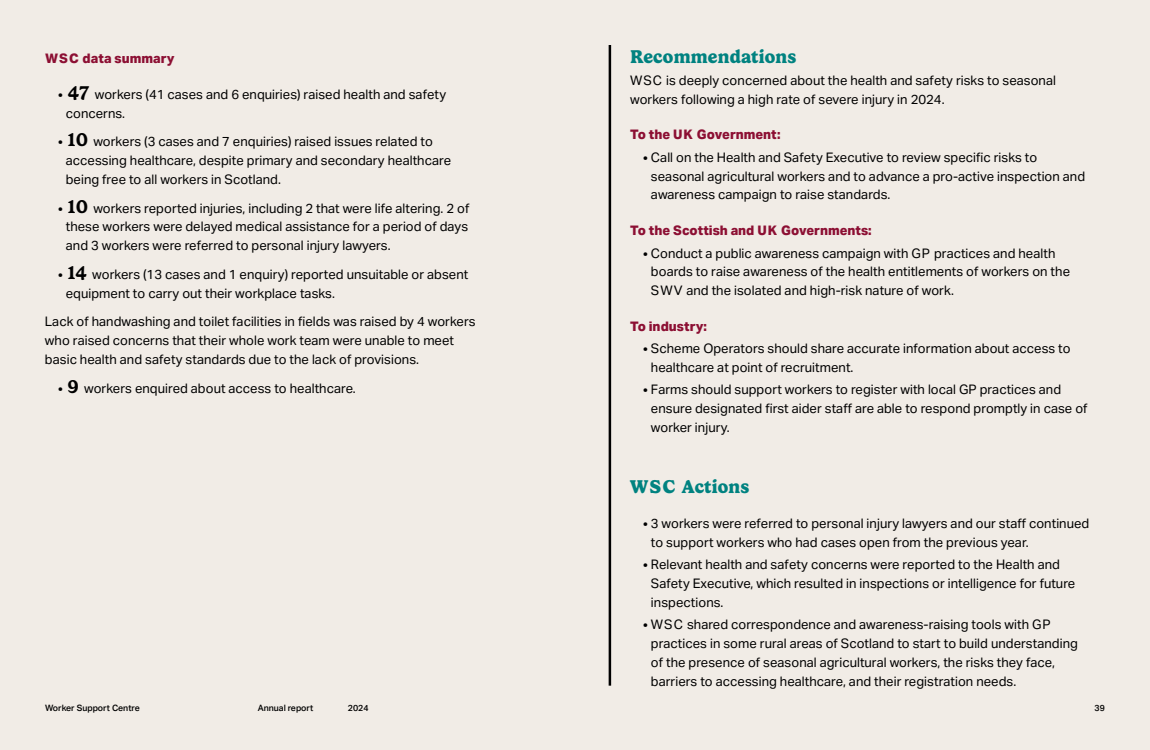
<style>
.page{position:relative;width:1150px;height:750px;background:#f1ece6}
.page>*{position:absolute;margin:0;border:0;box-sizing:border-box;transform-origin:0 0}
.t1{font:700 18.75px "Gelica";letter-spacing:.01em;color:#008280}
.t2{font:13.12px/18.8px "Aktiv Grotesk";color:#000}
.t3{font:800 13.12px "Aktiv Grotesk";color:#8c0f33}
.t4{font:500 8.75px "Aktiv Grotesk";color:#000}
.s1{font-family:"Gelica";font-weight:600;font-size:18.75px}
</style>
<div class="page">
<hr style="left:609px;top:45px;width:2px;height:641px;background:#000">
<p class="t3" style="left:45px;top:51px;width:131px">WSC data summary</p>
<p class="t2" style="left:66px;top:85px;width:382px;text-indent:-8px">• <span class="s1">47</span> workers (41 cases and 6 enquiries) raised health and safety concerns.</p>
<p class="t2" style="left:66px;top:132px;width:387px;text-indent:-8px">• <span class="s1">10</span> workers (3 cases and 7 enquiries) raised issues related to accessing healthcare, despite primary and secondary healthcare being free to all workers in Scotland.</p>
<p class="t2" style="left:66px;top:199px;width:405px;text-align:justify;text-indent:-8px">• <span class="s1">10</span> workers reported injuries, including 2 that were life altering. 2 of these workers were delayed medical assistance for a period of days and 3 workers were referred to personal injury lawyers.</p>
<p class="t2" style="left:66px;top:265px;width:404px;text-indent:-8px">• <span class="s1">14</span> workers (13 cases and 1 enquiry) reported unsuitable or absent equipment to carry out their workplace tasks.</p>
<p class="t2" style="left:45px;top:312px;width:432px">Lack of handwashing and toilet facilities in fields was raised by 4 workers who raised concerns that their whole work team were unable to meet basic health and safety standards due to the lack of provisions.</p>
<p class="t2" style="left:58px;top:379px;width:299px">• <span class="s1">9</span> workers enquired about access to healthcare.</p>
<h1 class="t1" style="left:630px;top:45px;width:168px">Recommendations</h1>
<p class="t2" style="left:630px;top:71px;width:427px">WSC is deeply concerned about the health and safety risks to seasonal workers following a high rate of severe injury in 2024.</p>
<p class="t3" style="left:630px;top:127px;width:152px">To the UK Government:</p>
<p class="t2" style="left:651px;top:148px;width:436px;text-indent:-8px">• Call on the Health and Safety Executive to review specific risks to seasonal agricultural workers and to advance a pro-active inspection and awareness campaign to raise standards.</p>
<p class="t3" style="left:630px;top:223px;width:243px">To the Scottish and UK Governments:</p>
<p class="t2" style="left:651px;top:244px;width:421px;text-indent:-8px">• Conduct a public awareness campaign with GP practices and health boards to raise awareness of the health entitlements of workers on the<br>SWV and the isolated and high-risk nature of work.</p>
<p class="t3" style="left:630px;top:318px;width:78px">To industry:</p>
<p class="t2" style="left:651px;top:339px;width:421px;text-indent:-8px">• Scheme Operators should share accurate information about access to healthcare at point of recruitment.</p>
<p class="t2" style="left:651px;top:381px;width:438px;text-indent:-8px">• Farms should support workers to register with local GP practices and ensure designated first aider staff are able to respond promptly in case of worker injury.</p>
<h1 class="t1" style="left:630px;top:475px;width:121px">WSC Actions</h1>
<p class="t2" style="left:651px;top:514px;width:440px;text-indent:-8px">• 3 workers were referred to personal injury lawyers and our staff continued to support workers who had cases open from the previous year.</p>
<p class="t2" style="left:651px;top:556px;width:426px;text-indent:-8px">• Relevant health and safety concerns were reported to the Health and<br>Safety Executive, which resulted in inspections or intelligence for future inspections.</p>
<p class="t2" style="left:651px;top:616px;width:429px;text-indent:-8px">• WSC shared correspondence and awareness-raising tools with GP practices in some rural areas of Scotland to start to build understanding of the presence of seasonal agricultural workers, the risks they face, barriers to accessing healthcare, and their registration needs.</p>
<p class="t4" style="left:45px;top:703px;width:96px">Worker Support Centre</p>
<p class="t4" style="left:258px;top:703px;width:57px">Annual report</p>
<p class="t4" style="left:348px;top:703px;width:22px">2024</p>
<p class="t4" style="left:1095px;top:703px;width:12px">39</p>
</div>
